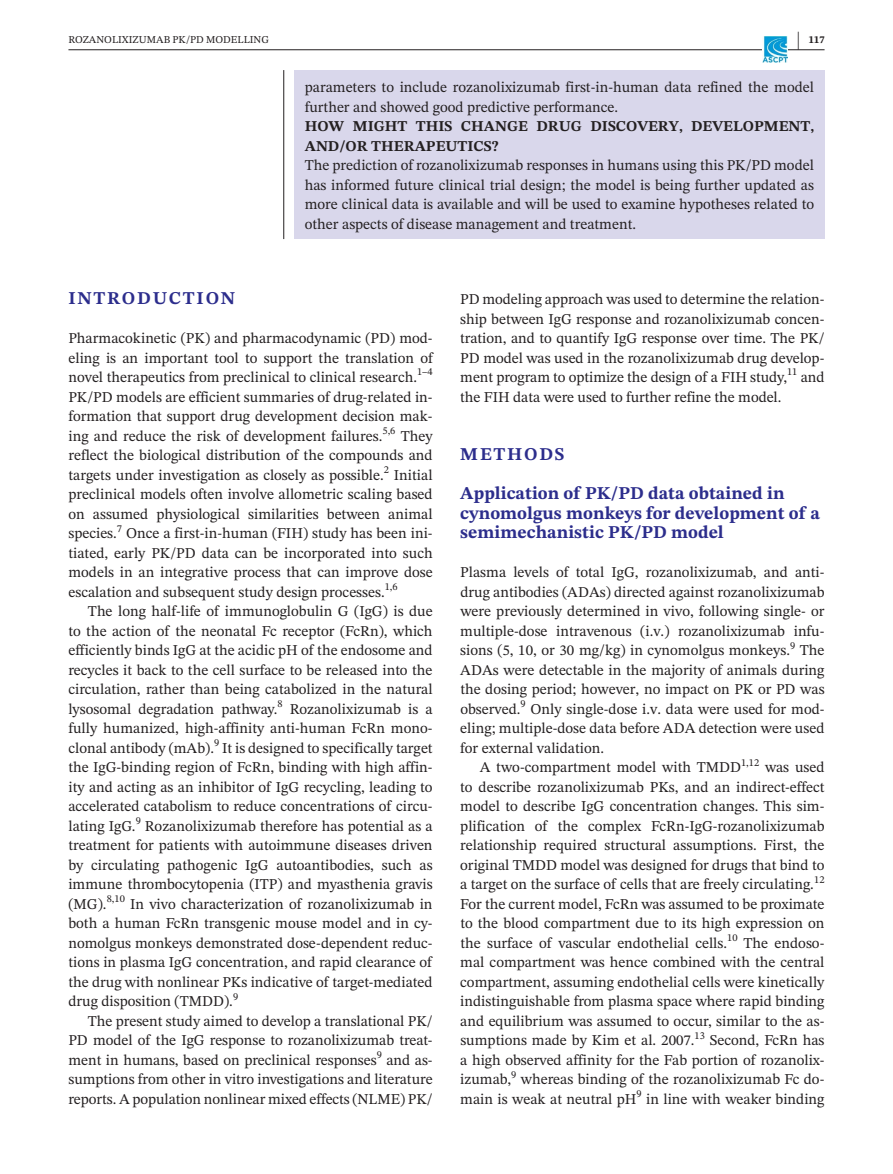
<style>
.page{position:relative;width:893px;height:1174px;background:#fff}
.page>*{position:absolute;margin:0;border:0;box-sizing:border-box;transform-origin:0 0}
.t1{font:700 21px "STIX Two Text";color:#231f20;scale:.42 1}
.t2{font:700 18px/39px "STIX Two Text";color:#2c2d8c}
.t3{font:700 18px "STIX Two Text";letter-spacing:.1em;color:#2c2d8c}
.t4{font:15px/19.5px "STIX Two Text";color:#231f20;text-align:justify}
.t5{font:700 15px/19.5px "STIX Two Text";color:#231f20}
.t6{font:10.5px "STIX Two Text";color:#231f20}
.t7{font:700 10.5px "STIX Two Text";color:#231f20}
</style>
<div class="page">
<hr style="left:68px;top:49px;width:756px;height:1px;background:#231f20">
<img style="left:762px;top:37px;width:25px;height:25px">
<div style="left:294px;top:70px;width:530px;height:169px;background:#d9d7eb"></div>
<hr style="left:283px;top:70px;width:1px;height:169px;background:#231f20">
<h1 class="t1" style="left:797px;top:24px;width:8px">|</h1>
<p class="t6" style="left:68px;top:32px;width:202px">ROZANOLIXIZUMAB PK/PD MODELLING</p>
<p class="t7" style="left:809px;top:32px;width:17px">117</p>
<p class="t4" style="left:305px;top:77px;width:511px">parameters to include rozanolixizumab first-in-human data refined the model further and showed good predictive performance.</p>
<p class="t5" style="left:305px;top:117px;width:511px">HOW MIGHT THIS CHANGE DRUG DISCOVERY, DEVELOPMENT,<br>AND/OR THERAPEUTICS?</p>
<p class="t4" style="left:305px;top:155px;width:511px">The prediction of rozanolixizumab responses in humans using this PK/PD model has informed future clinical trial design; the model is being further updated as more clinical data is available and will be used to examine hypotheses related to other aspects of disease management and treatment.</p>
<p class="t3" style="left:68px;top:285px;width:168px">INTRODUCTION</p>
<p class="t4" style="left:68px;top:328px;width:366px">Pharmacokinetic (PK) and pharmacodynamic (PD) mod&shy;eling is an important tool to support the translation of novel therapeutics from preclinical to clinical research.</p>
<p class="t6" style="left:417px;top:364px;width:17px">1–4</p>
<p class="t4" style="left:68px;top:387px;width:366px">PK/PD models are efficient summaries of drug-related in&shy;formation that support drug development decision mak&shy;ing and reduce the risk of development failures.</p>
<p class="t6" style="left:382px;top:423px;width:15px">5,6</p>
<p class="t4" style="left:68px;top:426px;width:366px;text-indent:332px">They reflect the biological distribution of the compounds and targets under investigation as closely as possible.</p>
<p class="t6" style="left:384px;top:462px;width:7px">2</p>
<p class="t4" style="left:68px;top:465px;width:366px;text-indent:326px">Initial preclinical models often involve allometric scaling based on assumed physiological similarities between animal species.</p>
<p class="t6" style="left:117px;top:520px;width:7px">7</p>
<p class="t4" style="left:68px;top:523px;width:366px;text-indent:58px">Once a first-in-human (FIH) study has been ini&shy;tiated, early PK/PD data can be incorporated into such models in an integrative process that can improve dose escalation and subsequent study design processes.</p>
<p class="t6" style="left:385px;top:579px;width:15px">1,6</p>
<p class="t4" style="left:68px;top:601px;width:366px;text-indent:20px">The long half-life of immunoglobulin G (IgG) is due to the action of the neonatal Fc receptor (FcRn), which efficiently binds IgG at the acidic pH of the endosome and recycles it back to the cell surface to be released into the circulation, rather than being catabolized in the natural lysosomal degradation pathway.</p>
<p class="t6" style="left:277px;top:696px;width:7px">8</p>
<p class="t4" style="left:68px;top:699px;width:366px;text-indent:221px">Rozanolixizumab is a fully humanized, high-affinity anti-human FcRn mono&shy;clonal antibody (mAb).</p>
<p class="t6" style="left:214px;top:735px;width:7px">9</p>
<p class="t4" style="left:68px;top:738px;width:366px;text-indent:154px">It is designed to specifically target the IgG-binding region of FcRn, binding with high affin&shy;ity and acting as an inhibitor of IgG recycling, leading to accelerated catabolism to reduce concentrations of circu&shy;lating IgG.</p>
<p class="t6" style="left:136px;top:813px;width:7px">9</p>
<p class="t4" style="left:68px;top:816px;width:366px;text-indent:77px">Rozanolixizumab therefore has potential as a treatment for patients with autoimmune diseases driven by circulating pathogenic IgG autoantibodies, such as immune thrombocytopenia (ITP) and myasthenia gravis (MG).</p>
<p class="t6" style="left:107px;top:891px;width:20px">8,10</p>
<p class="t4" style="left:68px;top:894px;width:366px;text-indent:62px">In vivo characterization of rozanolixizumab in both a human FcRn transgenic mouse model and in cy&shy;nomolgus monkeys demonstrated dose-dependent reduc&shy;tions in plasma IgG concentration, and rapid clearance of the drug with nonlinear PKs indicative of target-mediated drug disposition (TMDD).</p>
<p class="t6" style="left:233px;top:988px;width:7px">9</p>
<p class="t4" style="left:68px;top:1011px;width:366px;text-indent:20px">The present study aimed to develop a translational PK/ PD model of the IgG response to rozanolixizumab treat&shy;ment in humans, based on preclinical responses</p>
<p class="t6" style="left:377px;top:1047px;width:7px">9</p>
<p class="t4" style="left:68px;top:1050px;width:366px;text-indent:318px">and as&shy;sumptions from other in vitro investigations and literature reports. A population nonlinear mixed effects (NLME) PK/</p>
<p class="t4" style="left:460px;top:289px;width:366px">PD modeling approach was used to determine the relation&shy;ship between IgG response and rozanolixizumab concen&shy;tration, and to quantify IgG response over time. The PK/ PD model was used in the rozanolixizumab drug develop&shy;ment program to optimize the design of a FIH study,<sup>11</sup> and the FIH data were used to further refine the model.</p>
<p class="t2" style="left:460px;top:435px;width:326px">METHODS<br>Application of PK/PD data obtained in</p>
<p class="t2" style="left:460px;top:503px;width:361px;line-height:19.5px">cynomolgus monkeys for development of a semimechanistic PK/PD model</p>
<p class="t4" style="left:460px;top:562px;width:366px">Plasma levels of total IgG, rozanolixizumab, and anti&shy;drug antibodies (ADAs) directed against rozanolixizumab were previously determined in vivo, following single- or multiple-dose intravenous (i.v.) rozanolixizumab infu&shy;sions (5, 10, or 30 mg/kg) in cynomolgus monkeys.</p>
<p class="t6" style="left:790px;top:637px;width:7px">9</p>
<p class="t4" style="left:460px;top:640px;width:366px;text-indent:340px">The ADAs were detectable in the majority of animals during the dosing period; however, no impact on PK or PD was observed.</p>
<p class="t6" style="left:520px;top:696px;width:7px">9</p>
<p class="t4" style="left:530px;top:699px;width:296px">Only single-dose i.v. data were used for mod-</p>
<p class="t4" style="left:460px;top:718px;width:366px">eling; multiple-dose data before ADA detection were used</p>
<p class="t4" style="left:460px;top:738px;width:145px">for external validation.</p>
<p class="t4" style="left:480px;top:757px;width:263px">A two-compartment model with TMDD</p>
<p class="t6" style="left:741px;top:754px;width:20px">1,12</p>
<p class="t4" style="left:460px;top:757px;width:366px;text-indent:305px">was used to describe rozanolixizumab PKs, and an indirect-effect model to describe IgG concentration changes. This sim&shy;plification of the complex FcRn-IgG-rozanolixizumab relationship required structural assumptions. First, the original TMDD model was designed for drugs that bind to a target on the surface of cells that are freely circulating.</p>
<p class="t6" style="left:814px;top:871px;width:12px">12</p>
<p class="t4" style="left:460px;top:894px;width:366px">For the current model, FcRn was assumed to be proximate to the blood compartment due to its high expression on the surface of vascular endothelial cells.</p>
<p class="t6" style="left:727px;top:930px;width:12px">10</p>
<p class="t4" style="left:460px;top:933px;width:366px;text-indent:283px">The endoso&shy;mal compartment was hence combined with the central compartment, assuming endothelial cells were kinetically indistinguishable from plasma space where rapid binding and equilibrium was assumed to occur, similar to the as&shy;sumptions made by Kim et al. 2007.</p>
<p class="t6" style="left:695px;top:1027px;width:12px">13</p>
<p class="t4" style="left:460px;top:1030px;width:366px;text-indent:250px">Second, FcRn has a high observed affinity for the Fab portion of rozanolix&shy;izumab,</p>
<p class="t6" style="left:511px;top:1066px;width:7px">9</p>
<p class="t4" style="left:460px;top:1069px;width:366px;text-indent:61px">whereas binding of the rozanolixizumab Fc do&shy;main is weak at neutral pH</p>
<p class="t6" style="left:636px;top:1086px;width:7px">9</p>
<p class="t4" style="left:646px;top:1089px;width:180px">in line with weaker binding</p>
</div>
